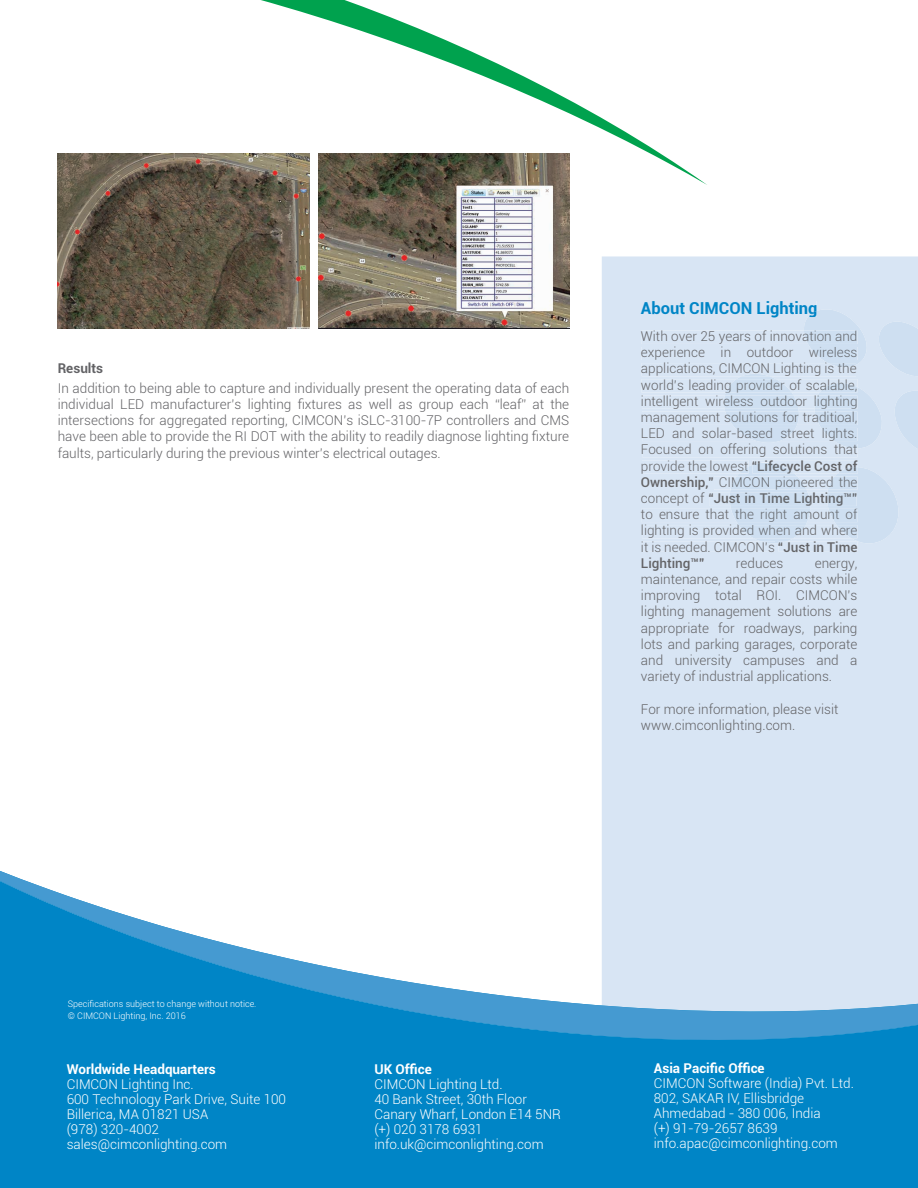
<style>
.page{position:relative;width:918px;height:1188px;background:#fff}
.page>*{position:absolute;margin:0;border:0;box-sizing:border-box;transform-origin:0 0}
.t1{font:700 16.5px "Roboto";color:#0085c6}
.t2{font:300 13.5px/16.2px "Roboto";color:#636366;text-align:justify}
.t3{font:300 13.5px/16.2px "Roboto";color:#65686d;text-align:justify}
.t4{font:300 13.5px/15px "Roboto";color:#fff}
.t5{font:500 13.5px/16.2px "Roboto";color:#65686d}
.t6{font:700 13.5px "Roboto";color:#fff}
.t7{font:500 13.5px "Roboto";color:#636366}
.t8{font:700 13.5px "Roboto";color:#636366}
.t9{font:300 9px/12px "Roboto";color:#fff}
.s1{font-weight:500}
.s2{color:#636366}
.s3{font-weight:300}
.s4{font-weight:300;color:#636366}
</style>
<div class="page">
<div style="left:602px;top:256px;width:316px;height:606px;background:#d8e5f4"></div>
<div style="left:602px;top:862px;width:316px;height:8px;background:#d8e5f4"></div>
<svg style="left:193px;top:0;width:514px;height:185px"></svg>
<svg style="left:0;top:870px;width:918px;height:318px;fill:#0085c6"></svg>
<svg style="left:641px;top:301px;width:277px;height:251px;background:#d5e3f3"></svg>
<img style="left:57px;top:154px;width:252px;height:175px">
<img style="left:318px;top:154px;width:252px;height:175px">
<p class="t8" style="left:58px;top:359px;width:47px">Results</p>
<p class="t2" style="left:58px;top:379px;width:513px">In addition to being able to capture and individually present the operating data of each individual LED manufacturer’s lighting fixtures as well as group each “leaf” at the intersections for aggregated reporting, CIMCON’s iSLC-3100-7P controllers and CMS have been able to provide the RI DOT with the ability to readily diagnose lighting fixture faults, particularly during the previous winter’s electrical outages.</p>
<p class="t1" style="left:641px;top:296px;width:178px">About CIMCON Lighting</p>
<p class="t3" style="left:641px;top:328px;width:218px">With over 25 years of innovation and experience in outdoor wireless applications, CIMCON Lighting is the</p>
<p class="t3" style="left:641px;top:376px;width:218px">world’s leading provider of scalable, intelligent wireless outdoor lighting management solutions for traditioal, LED and solar-based street lights.<br>Focused on offering solutions that</p>
<p class="t3" style="left:641px;top:457px;width:218px">provide the lowest <span class="s1">“Lifecycle Cost of</span></p>
<p class="t5" style="left:641px;top:473px;width:218px"><span class="s2">Ownership,”</span> <span class="s3">CIMCON pioneered the </span><span class="s4">concept of</span> “Just in Time Lighting™”</p>
<p class="t3" style="left:641px;top:506px;width:218px">to ensure that the right amount of lighting is provided when and where</p>
<p class="t3" style="left:641px;top:538px;width:218px">it is needed. CIMCON’s <span class="s1">“Just in Time</span></p>
<p class="t7" style="left:641px;top:554px;width:65px">Lighting™”</p>
<p class="t2" style="left:736px;top:554px;width:49px">reduces</p>
<p class="t2" style="left:641px;top:554px;width:218px;text-indent:174px">energy, maintenance, and repair costs while improving total ROI. CIMCON’s lighting management solutions are appropriate for roadways, parking lots and parking garages, corporate and university campuses and a variety of industrial applications.</p>
<p class="t2" style="left:641px;top:700px;width:199px">For more information, please visit www.cimconlighting.com.</p>
<p class="t9" style="left:68px;top:997px;width:190px">Specifications subject to change without notice. © CIMCON Lighting, Inc. 2016</p>
<p class="t6" style="left:67px;top:1060px;width:151px">Worldwide Headquarters</p>
<p class="t4" style="left:67px;top:1076px;width:221px">CIMCON Lighting Inc.<br>600 Technology Park Drive, Suite 100<br>Billerica, MA 01821 USA<br>(978) 320-4002 sales@cimconlighting.com</p>
<p class="t6" style="left:374px;top:1060px;width:59px">UK Office</p>
<p class="t4" style="left:374px;top:1076px;width:188px">CIMCON Lighting Ltd.<br>40 Bank Street, 30th Floor<br>Canary Wharf, London E14 5NR (+) 020 3178 6931 info.uk@cimconlighting.com</p>
<p class="t6" style="left:654px;top:1059px;width:112px">Asia Pacific Office</p>
<p class="t4" style="left:654px;top:1076px;width:202px">CIMCON Software (India) Pvt. Ltd.<br>802, SAKAR IV, Ellisbridge<br>Ahmedabad - 380 006, India<br>(+) 91-79-2657 8639 info.apac@cimconlighting.com</p>
</div>
